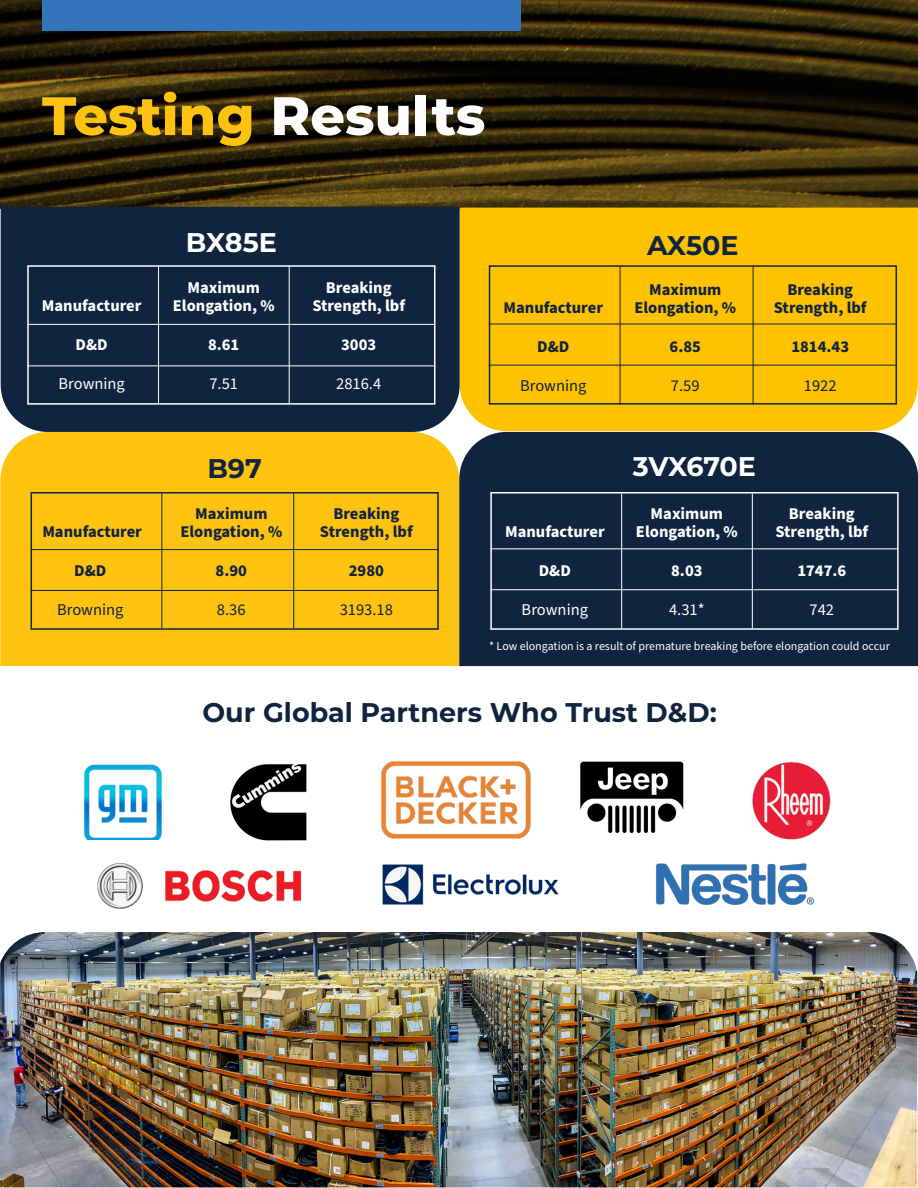
<style>
.page{position:relative;width:918px;height:1188px;background:#fff}
.page>*{position:absolute;margin:0;border:0;box-sizing:border-box;transform-origin:0 0}
.t1{font:800 54px "Montserrat";color:#fec210}
.t2{font:700 27px "Montserrat";color:#10233f}
.t3{font:700 27px "Montserrat";letter-spacing:-.01em;color:#fff}
.t4{font:700 16.5px "Source Sans Pro";color:#10233f}
.t5{font:700 16.5px "Source Sans Pro";color:#fff}
.t6{font:16.5px "Source Sans Pro";color:#10233f}
.t7{font:16.5px "Source Sans Pro";color:#fff}
.t8{font:12px "Source Sans Pro";color:#fff}
.s1{color:#fff}
</style>
<div class="page">
<svg style="left:0;top:0;width:918px;height:208px;background:#2f240a"></svg>
<div style="left:42px;top:0;width:478px;height:30px;background:#3374ba"></div>
<img style="left:0;top:932px;width:917px;height:255px">
<div style="left:0;top:432px;width:459px;height:234px;background:#fec210"></div>
<div style="left:459px;top:432px;width:459px;height:234px;background:#10233f"></div>
<div style="left:490px;top:492px;width:409px;height:138px;border:2px solid #fff"></div>
<div style="left:31px;top:451px;width:408px;height:27px;background:#fec210"></div>
<div style="left:31px;top:492px;width:408px;height:138px;background:#fec210;border:2px solid #10233f"></div>
<div style="left:460px;top:208px;width:458px;height:223px;background:#ffc200"></div>
<div style="left:1px;top:207px;width:459px;height:225px;background:#10233f"></div>
<div style="left:27px;top:265px;width:408px;height:140px;border:2px solid #fff"></div>
<hr style="left:158px;top:265px;width:1px;height:140px;background:#fff">
<hr style="left:289px;top:265px;width:1px;height:140px;background:#fff">
<hr style="left:27px;top:324px;width:408px;height:1px;background:#fff">
<hr style="left:27px;top:366px;width:408px;height:1px;background:#fff">
<hr style="left:621px;top:494px;width:1px;height:134px;background:#fff">
<hr style="left:752px;top:494px;width:1px;height:134px;background:#fff">
<hr style="left:490px;top:548px;width:409px;height:1px;background:#fff">
<hr style="left:490px;top:589px;width:409px;height:1px;background:#fff">
<hr style="left:161px;top:494px;width:1px;height:134px;background:#10233f">
<hr style="left:31px;top:549px;width:408px;height:1px;background:#10233f">
<hr style="left:30px;top:590px;width:409px;height:1px;background:#10233f">
<hr style="left:293px;top:494px;width:1px;height:134px;background:#10233f">
<div style="left:489px;top:265px;width:408px;height:140px;border:2px solid #10233f"></div>
<hr style="left:620px;top:267px;width:1px;height:138px;background:#10233f">
<hr style="left:489px;top:324px;width:408px;height:1px;background:#10233f">
<hr style="left:489px;top:365px;width:408px;height:1px;background:#10233f">
<hr style="left:753px;top:267px;width:1px;height:138px;background:#10233f">
<img style="left:84px;top:764px;width:77px;height:76px">
<img style="left:230px;top:764px;width:77px;height:77px">
<img style="left:381px;top:761px;width:150px;height:78px">
<img style="left:580px;top:761px;width:104px;height:72px">
<img style="left:752px;top:762px;width:79px;height:78px">
<img style="left:97px;top:862px;width:205px;height:47px">
<img style="left:382px;top:864px;width:177px;height:41px">
<img style="left:656px;top:863px;width:159px;height:42px">
<p class="t1" style="left:42px;top:76px;width:445px">Testing <span class="s1">Results</span></p>
<p class="t3" style="left:186px;top:223px;width:93px">BX85E</p>
<p class="t5" style="left:188px;top:276px;width:74px">Maximum</p>
<p class="t5" style="left:326px;top:276px;width:67px">Breaking</p>
<p class="t3" style="left:201px;top:234px;width:58px">A48</p>
<p class="t5" style="left:42px;top:294px;width:101px">Manufacturer</p>
<p class="t5" style="left:173px;top:294px;width:103px">Elongation, %</p>
<p class="t5" style="left:312px;top:294px;width:94px">Strength, lbf</p>
<p class="t5" style="left:76px;top:333px;width:34px">D&amp;D</p>
<p class="t5" style="left:208px;top:333px;width:33px">8.61</p>
<p class="t5" style="left:341px;top:333px;width:37px">3003</p>
<p class="t7" style="left:59px;top:373px;width:68px">Browning</p>
<p class="t7" style="left:209px;top:373px;width:30px">7.51</p>
<p class="t7" style="left:336px;top:373px;width:47px">2816.4</p>
<p class="t2" style="left:207px;top:449px;width:56px">B97</p>
<p class="t4" style="left:195px;top:502px;width:74px">Maximum</p>
<p class="t4" style="left:333px;top:502px;width:67px">Breaking</p>
<p class="t4" style="left:42px;top:520px;width:101px">Manufacturer</p>
<p class="t4" style="left:180px;top:520px;width:103px">Elongation, %</p>
<p class="t4" style="left:320px;top:520px;width:94px">Strength, lbf</p>
<p class="t4" style="left:74px;top:559px;width:34px">D&amp;D</p>
<p class="t4" style="left:216px;top:559px;width:33px">8.90</p>
<p class="t4" style="left:349px;top:559px;width:37px">2980</p>
<p class="t6" style="left:57px;top:599px;width:68px">Browning</p>
<p class="t6" style="left:217px;top:599px;width:30px">8.36</p>
<p class="t6" style="left:340px;top:599px;width:55px">3193.18</p>
<p class="t2" style="left:647px;top:226px;width:93px">AX50E</p>
<p class="t4" style="left:649px;top:279px;width:74px">Maximum</p>
<p class="t4" style="left:787px;top:279px;width:67px">Breaking</p>
<p class="t4" style="left:503px;top:297px;width:101px">Manufacturer</p>
<p class="t4" style="left:634px;top:297px;width:103px">Elongation, %</p>
<p class="t4" style="left:774px;top:297px;width:94px">Strength, lbf</p>
<p class="t4" style="left:537px;top:336px;width:34px">D&amp;D</p>
<p class="t4" style="left:670px;top:336px;width:33px">6.85</p>
<p class="t4" style="left:791px;top:336px;width:59px">1814.43</p>
<p class="t6" style="left:520px;top:375px;width:68px">Browning</p>
<p class="t6" style="left:671px;top:375px;width:30px">7.59</p>
<p class="t6" style="left:804px;top:375px;width:34px">1922</p>
<p class="t3" style="left:633px;top:447px;width:125px">3VX670E</p>
<p class="t5" style="left:651px;top:502px;width:74px">Maximum</p>
<p class="t5" style="left:789px;top:502px;width:67px">Breaking</p>
<p class="t5" style="left:505px;top:520px;width:101px">Manufacturer</p>
<p class="t5" style="left:636px;top:520px;width:103px">Elongation, %</p>
<p class="t5" style="left:775px;top:520px;width:94px">Strength, lbf</p>
<p class="t5" style="left:539px;top:559px;width:34px">D&amp;D</p>
<p class="t5" style="left:671px;top:559px;width:33px">8.03</p>
<p class="t5" style="left:797px;top:559px;width:50px">1747.6</p>
<p class="t7" style="left:522px;top:598px;width:68px">Browning</p>
<p class="t7" style="left:669px;top:598px;width:37px">4.31*</p>
<p class="t7" style="left:810px;top:598px;width:26px">742</p>
<p class="t8" style="left:489px;top:638px;width:402px">* Low elongation is a result of premature breaking before elongation could occur</p>
<p class="t2" style="left:203px;top:693px;width:516px">Our Global Partners Who Trust D&amp;D:</p>
</div>
